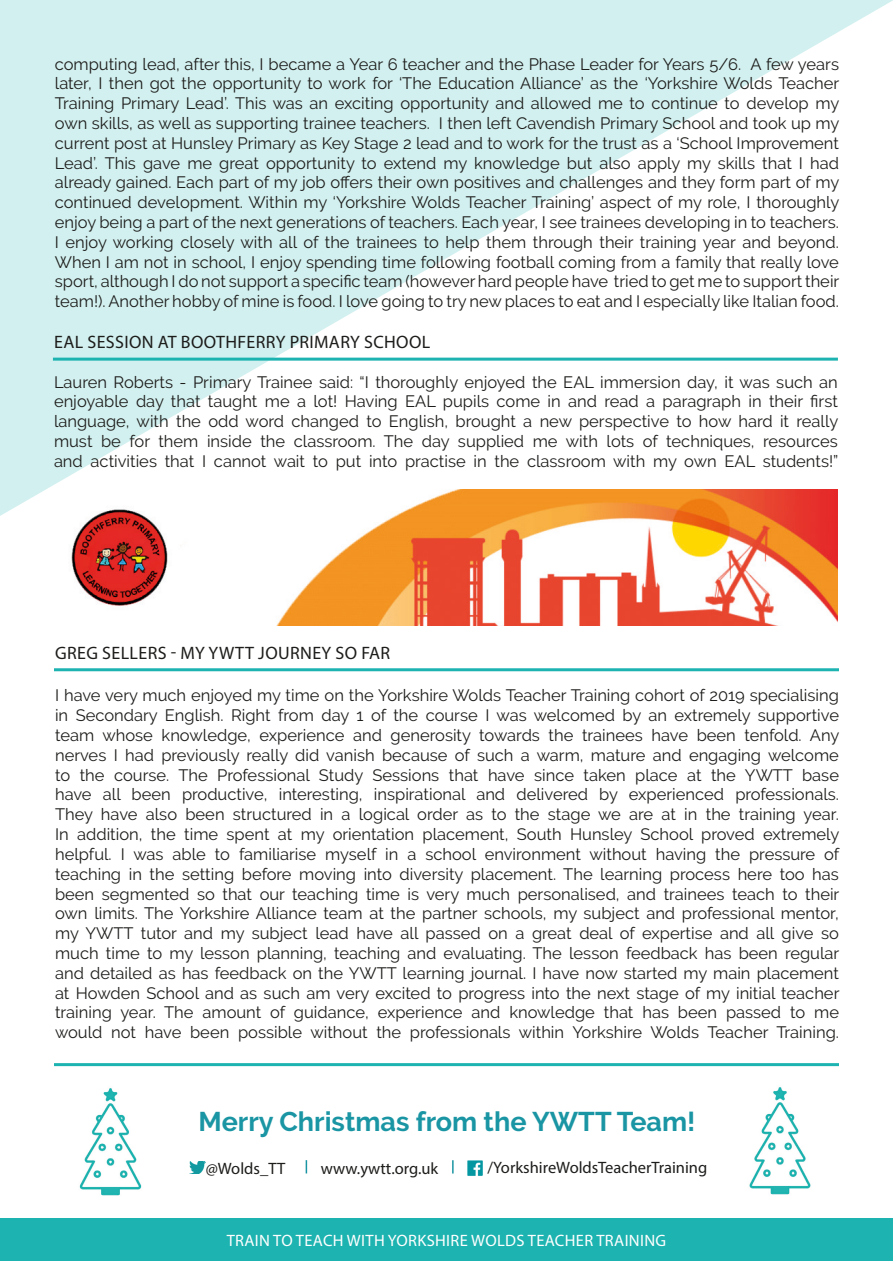
<style>
.page{position:relative;width:893px;height:1263px;background:#fff}
.page>*{position:absolute;margin:0;border:0;box-sizing:border-box;transform-origin:0 0}
.t1{font:700 27px "Raleway";color:#1a95a3}
.t2{font:18px "Myriad Pro";letter-spacing:.02em;color:#1d1d1b}
.t3{font:16.5px/19.8px "Raleway";color:#1d1d1b;text-align:justify}
.t4{font:16.5px "Myriad Pro";color:#1d1d1b}
.t5{font:16.5px "Myriad Pro";letter-spacing:.02em;color:#fff}
</style>
<div class="page">
<svg style="left:0;top:0;width:893px;height:516px;fill:#d2f0ef"></svg>
<hr style="left:53px;top:358px;width:785px;height:3px;background:#1cb3b0">
<div style="left:0;top:1219px;width:893px;height:42px;background:#1cb3b0"></div>
<img style="left:189px;top:1161px;width:17px;height:13px">
<img style="left:467px;top:1160px;width:16px;height:16px">
<svg style="left:306px;top:1160px;width:1px;height:13px"></svg>
<svg style="left:452px;top:1160px;width:2px;height:13px"></svg>
<hr style="left:54px;top:668px;width:785px;height:3px;background:#1cb3b0">
<img style="left:54px;top:490px;width:784px;height:135px">
<hr style="left:54px;top:1063px;width:785px;height:3px;background:#1cb3b0">
<img style="left:79px;top:1088px;width:63px;height:108px">
<img style="left:749px;top:1087px;width:62px;height:108px">
<p class="t3" style="left:55px;top:54px;width:786px">computing lead, after this, I became a Year 6 teacher and the Phase Leader for Years 5/6. A few years later, I then got the opportunity to work for ‘The Education Alliance’ as the ‘Yorkshire Wolds Teacher Training Primary Lead’. This was an exciting opportunity and allowed me to continue to develop my own skills, as well as supporting trainee teachers. I then left Cavendish Primary School and took up my current post at Hunsley Primary as Key Stage 2 lead and to work for the trust as a ‘School Improvement Lead’. This gave me great opportunity to extend my knowledge but also apply my skills that I had already gained. Each part of my job offers their own positives and challenges and they form part of my continued development. Within my ‘Yorkshire Wolds Teacher Training’ aspect of my role, I thoroughly enjoy being a part of the next generations of teachers. Each year, I see trainees developing in to teachers.<br>I enjoy working closely with all of the trainees to help them through their training year and beyond.</p>
<p class="t3" style="left:55px;top:252px;width:786px">When I am not in school, I enjoy spending time following football coming from a family that really love sport, although I do not support a specific team (however hard people have tried to get me to support their team!). Another hobby of mine is food. I love going to try new places to eat and I especially like Italian food.</p>
<p class="t2" style="left:54px;top:331px;width:378px">EAL SESSION AT BOOTHFERRY PRIMARY SCHOOL</p>
<p class="t3" style="left:54px;top:372px;width:786px">Lauren Roberts - Primary Trainee said: “I thoroughly enjoyed the EAL immersion day, it was such an enjoyable day that taught me a lot! Having EAL pupils come in and read a paragraph in their first language, with the odd word changed to English, brought a new perspective to how hard it really must be for them inside the classroom. The day supplied me with lots of techniques, resources and activities that I cannot wait to put into practise in the classroom with my own EAL students!”</p>
<p class="t2" style="left:55px;top:642px;width:336px">GREG SELLERS - MY YWTT JOURNEY SO FAR</p>
<p class="t3" style="left:55px;top:686px;width:786px">I have very much enjoyed my time on the Yorkshire Wolds Teacher Training cohort of 2019 specialising in Secondary English. Right from day 1 of the course I was welcomed by an extremely supportive team whose knowledge, experience and generosity towards the trainees have been tenfold. Any nerves I had previously really did vanish because of such a warm, mature and engaging welcome to the course. The Professional Study Sessions that have since taken place at the YWTT base have all been productive, interesting, inspirational and delivered by experienced professionals.<br>They have also been structured in a logical order as to the stage we are at in the training year.</p>
<p class="t3" style="left:55px;top:824px;width:786px">In addition, the time spent at my orientation placement, South Hunsley School proved extremely helpful. I was able to familiarise myself in a school environment without having the pressure of teaching in the setting before moving into diversity placement. The learning process here too has been segmented so that our teaching time is very much personalised, and trainees teach to their own limits. The Yorkshire Alliance team at the partner schools, my subject and professional mentor, my YWTT tutor and my subject lead have all passed on a great deal of expertise and all give so much time to my lesson planning, teaching and evaluating. The lesson feedback has been regular and detailed as has feedback on the YWTT learning journal. I have now started my main placement at Howden School and as such am very excited to progress into the next stage of my initial teacher training year. The amount of guidance, experience and knowledge that has been passed to me would not have been possible without the professionals within Yorkshire Wolds Teacher Training.</p>
<p class="t1" style="left:199px;top:1106px;width:498px">Merry Christmas from the YWTT Team!</p>
<p class="t4" style="left:206px;top:1158px;width:81px">@Wolds_TT</p>
<p class="t4" style="left:321px;top:1158px;width:119px">www.ywtt.org.uk</p>
<p class="t4" style="left:488px;top:1158px;width:221px">/YorkshireWoldsTeacherTraining</p>
<p class="t5" style="left:227px;top:1230px;width:441px">TRAIN TO TEACH WITH YORKSHIRE WOLDS TEACHER TRAINING</p>
</div>
